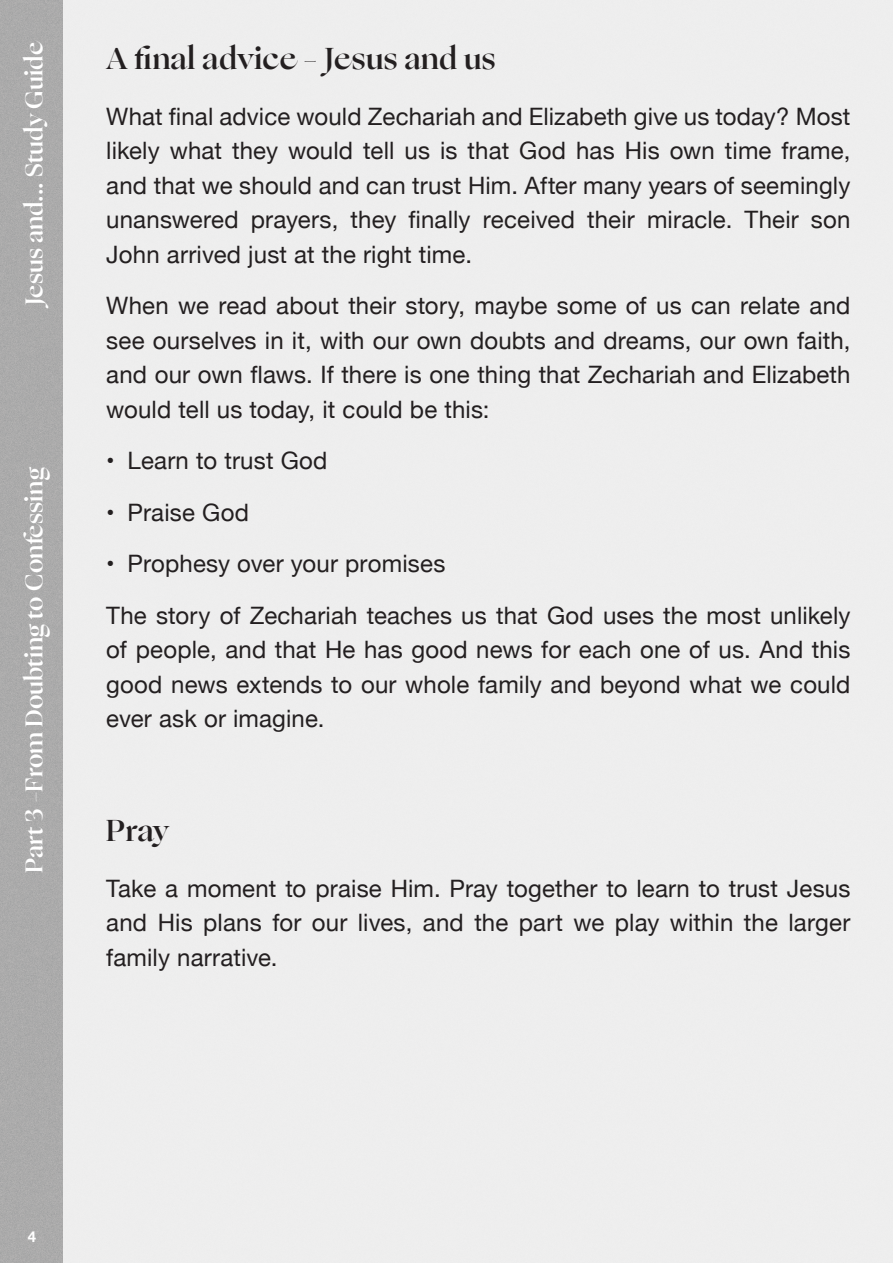
<style>
.page{position:relative;width:893px;height:1263px;background:#fff}
.page>*{position:absolute;margin:0;border:0;box-sizing:border-box;transform-origin:0 0}
.Section_Title{font:700 30px "Ogg";letter-spacing:.015em;color:#231f20}
.t1{font:24px/34.5px "Helvetica Neue";letter-spacing:.005em;color:#231f20;text-align:justify}
.t2{font:700 24px "Ogg";letter-spacing:.005em;color:#fff}
.t3{font:700 15px "Helvetica Neue";color:#fff}
</style>
<div class="page">
<div style="left:0;top:0;width:64px;height:1263px;background:#ababab"></div>
<div style="left:64px;top:0;width:829px;height:1263px;background:#eee"></div>
<p class="t2" style="left:18px;top:305px;width:266px;rotate:-90deg">Jesus and... Study Guide</p>
<p class="t2" style="left:18px;top:873px;width:408px;rotate:-90deg">Part 3 –From Doubting to Confessing</p>
<p class="Section_Title" style="left:106px;top:38px;width:391px">A final advice – Jesus and us</p>
<p class="t1" style="left:106px;top:100px;width:746px">What final advice would Zechariah and Elizabeth give us today? Most likely what they would tell us is that God has His own time frame, and that we should and can trust Him. After many years of seemingly unanswered prayers, they finally received their miracle. Their son John arrived just at the right time.</p>
<p class="t1" style="left:106px;top:290px;width:746px">When we read about their story, maybe some of us can relate and see ourselves in it, with our own doubts and dreams, our own faith, and our own flaws. If there is one thing that Zechariah and Elizabeth would tell us today, it could be this:</p>
<p class="t1" style="left:106px;top:445px;width:223px">• Learn to trust God</p>
<p class="t1" style="left:106px;top:496px;width:144px">• Praise God</p>
<p class="t1" style="left:106px;top:548px;width:341px">• Prophesy over your promises</p>
<p class="t1" style="left:106px;top:599px;width:746px">The story of Zechariah teaches us that God uses the most unlikely of people, and that He has good news for each one of us. And this good news extends to our whole family and beyond what we could ever ask or imagine.</p>
<p class="Section_Title" style="left:106px;top:810px;width:64px">Pray</p>
<p class="t1" style="left:106px;top:872px;width:746px">Take a moment to praise Him. Pray together to learn to trust Jesus and His plans for our lives, and the part we play within the larger family narrative.</p>
<p class="t3" style="left:28px;top:1224px;width:10px">4</p>
</div>
